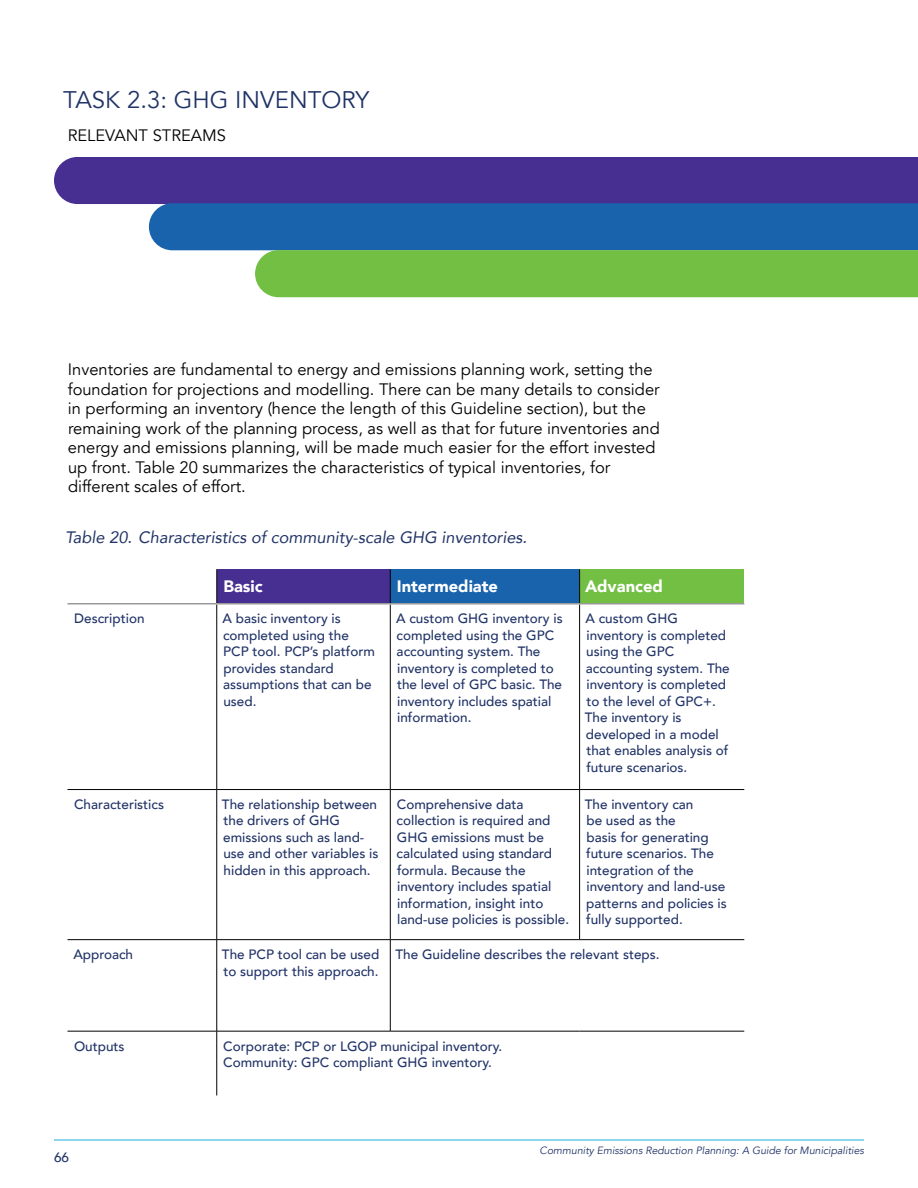
<style>
.page{position:relative;width:918px;height:1188px;background:#fff}
.page>*{position:absolute;margin:0;border:0;box-sizing:border-box;transform-origin:0 0}
.t1{font:24px "Avenir";color:#213367}
.t2{font:16.5px/19.5px "Avenir";color:#000}
.t3{font:italic 16.5px "Avenir";color:#213367}
.t4{font:900 16.5px "Avenir";color:#fff}
.t5{font:500 13.5px/16.5px "Avenir";color:#213367}
.t6{font:italic 10.5px "Avenir";color:#213367}
</style>
<div class="page">
<hr style="left:54px;top:1140px;width:810px;height:1px;background:#17b1dc">
<div style="left:217px;top:569px;width:173px;height:35px;background:#472f92"></div>
<div style="left:390px;top:569px;width:190px;height:35px;background:#1963ad"></div>
<div style="left:580px;top:569px;width:164px;height:35px;background:#72bf44"></div>
<hr style="left:216px;top:569px;width:1px;height:34px;background:#000001">
<hr style="left:390px;top:569px;width:1px;height:34px;background:#000001">
<hr style="left:579px;top:569px;width:1px;height:34px;background:#000001">
<hr style="left:216px;top:604px;width:1px;height:185px;background:#000001">
<hr style="left:390px;top:604px;width:1px;height:185px;background:#000001">
<hr style="left:579px;top:604px;width:1px;height:185px;background:#000001">
<hr style="left:68px;top:789px;width:149px;height:1px;background:#000001">
<hr style="left:217px;top:789px;width:173px;height:1px;background:#000001">
<hr style="left:216px;top:790px;width:1px;height:149px;background:#000001">
<hr style="left:390px;top:789px;width:190px;height:1px;background:#000001">
<hr style="left:390px;top:790px;width:1px;height:149px;background:#000001">
<hr style="left:580px;top:789px;width:164px;height:1px;background:#000001">
<hr style="left:579px;top:790px;width:1px;height:149px;background:#000001">
<hr style="left:68px;top:939px;width:149px;height:1px;background:#000001">
<hr style="left:217px;top:939px;width:173px;height:1px;background:#000001">
<hr style="left:216px;top:940px;width:1px;height:91px;background:#000001">
<hr style="left:390px;top:939px;width:190px;height:1px;background:#000001">
<hr style="left:390px;top:940px;width:1px;height:91px;background:#000001">
<hr style="left:580px;top:939px;width:164px;height:1px;background:#000001">
<hr style="left:68px;top:1031px;width:149px;height:1px;background:#000001">
<hr style="left:217px;top:1031px;width:173px;height:1px;background:#000001">
<hr style="left:216px;top:1031px;width:1px;height:64px;background:#000001">
<hr style="left:390px;top:1031px;width:190px;height:1px;background:#000001">
<hr style="left:580px;top:1031px;width:164px;height:1px;background:#000001">
<hr style="left:68px;top:603px;width:149px;height:1px;background:#999">
<hr style="left:217px;top:603px;width:173px;height:1px;background:#999">
<hr style="left:390px;top:603px;width:190px;height:1px;background:#999">
<hr style="left:580px;top:603px;width:164px;height:1px;background:#999">
<svg style="left:54px;top:157px;width:864px;height:140px;background:#5a7c93"></svg>
<h1 class="t1" style="left:63px;top:85px;width:307px">TASK 2.3: GHG INVENTORY</h1>
<p class="t2" style="left:68px;top:126px;width:160px">RELEVANT STREAMS</p>
<p class="t2" style="left:68px;top:360px;width:594px">Inventories are fundamental to energy and emissions planning work, setting the foundation for projections and modelling. There can be many details to consider in performing an inventory (hence the length of this Guideline section), but the remaining work of the planning process, as well as that for future inventories and energy and emissions planning, will be made much easier for the effort invested up front. Table 20 summarizes the characteristics of typical inventories, for different scales of effort.</p>
<p class="t3" style="left:65px;top:527px;width:463px">Table 20. Characteristics of community-scale GHG inventories.</p>
<p class="t4" style="left:223px;top:572px;width:41px">Basic</p>
<p class="t4" style="left:397px;top:572px;width:103px">Intermediate</p>
<p class="t4" style="left:585px;top:572px;width:79px">Advanced</p>
<p class="t5" style="left:74px;top:610px;width:72px">Description</p>
<p class="t5" style="left:223px;top:610px;width:154px">A basic inventory is completed using the<br>PCP tool. PCP’s platform provides standard assumptions that can be used.</p>
<p class="t5" style="left:396px;top:610px;width:168px">A custom GHG inventory is completed using the GPC accounting system. The inventory is completed to the level of GPC basic. The inventory includes spatial information.</p>
<p class="t5" style="left:585px;top:610px;width:146px">A custom GHG inventory is completed using the GPC accounting system. The inventory is completed to the level of GPC+.<br>The inventory is developed in a model that enables analysis of future scenarios.</p>
<p class="t5" style="left:74px;top:795px;width:91px">Characteristics</p>
<p class="t5" style="left:222px;top:795px;width:158px">The relationship between the drivers of GHG emissions such as land&shy;use and other variables is hidden in this approach.</p>
<p class="t5" style="left:397px;top:795px;width:174px">Comprehensive data collection is required and<br>GHG emissions must be calculated using standard formula. Because the inventory includes spatial information, insight into land-use policies is possible.</p>
<p class="t5" style="left:585px;top:795px;width:143px">The inventory can<br>be used as the<br>basis for generating future scenarios. The integration of the inventory and land-use patterns and policies is fully supported.</p>
<p class="t5" style="left:73px;top:945px;width:61px">Approach</p>
<p class="t5" style="left:222px;top:945px;width:159px">The PCP tool can be used to support this approach.</p>
<p class="t5" style="left:396px;top:945px;width:266px">The Guideline describes the relevant steps.</p>
<p class="t5" style="left:74px;top:1037px;width:52px">Outputs</p>
<p class="t5" style="left:223px;top:1037px;width:281px">Corporate: PCP or LGOP municipal inventory.<br>Community: GPC compliant GHG inventory.</p>
<p class="t5" style="left:54px;top:1148px;width:17px">66</p>
<p class="t6" style="left:540px;top:1144px;width:326px">Community Emissions Reduction Planning: A Guide for Municipalities</p>
</div>
